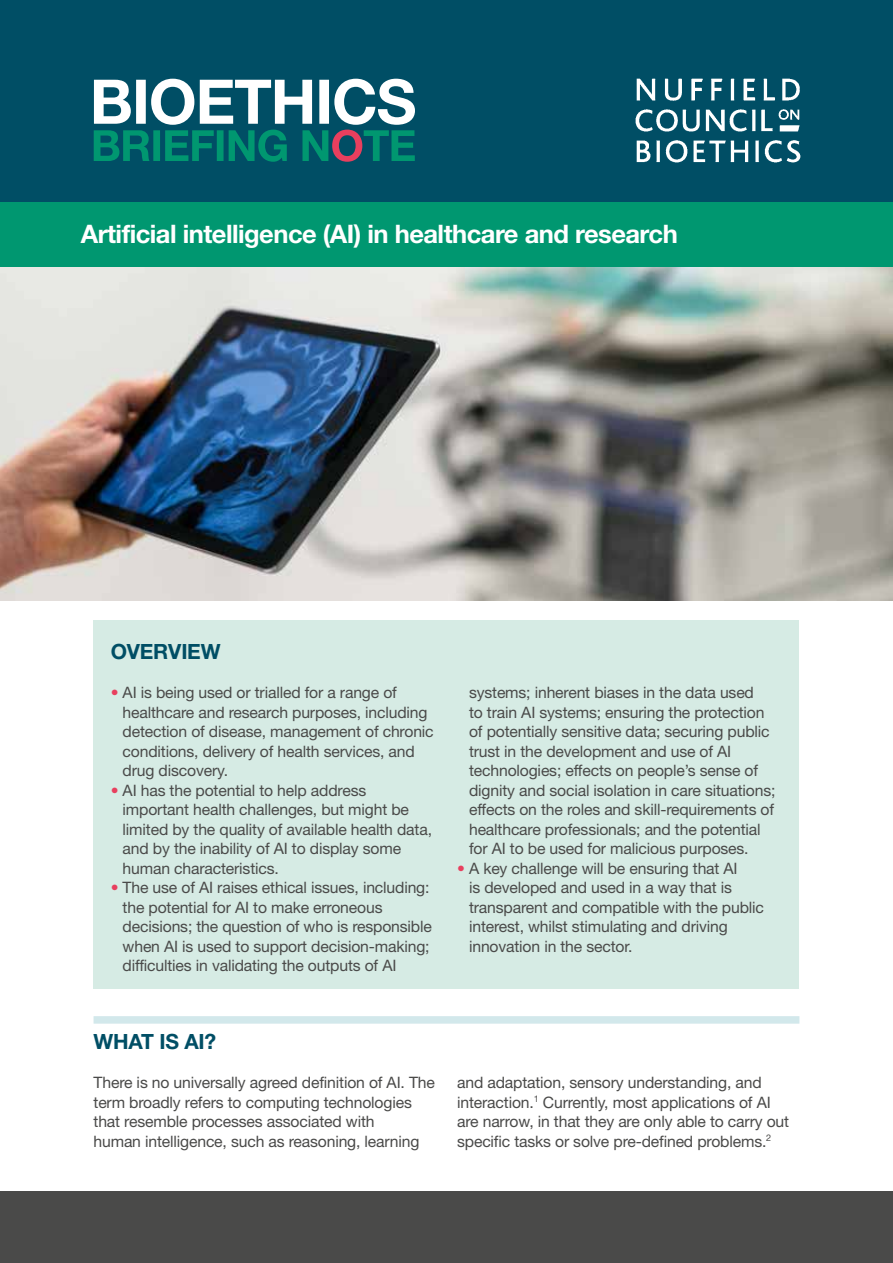
<style>
.page{position:relative;width:893px;height:1263px;background:#fff}
.page>*{position:absolute;margin:0;border:0;box-sizing:border-box;transform-origin:0 0}
.t1{font:700 25.5px "Helvetica Neue LT Pro";letter-spacing:-.02em;color:#fff}
.t2{font:700 21px "Helvetica Neue LT Pro";letter-spacing:-.01em;color:#004e65}
.t3{font:15.75px/19.5px "Helvetica Neue LT Pro";letter-spacing:-.01em;color:#4a4a49}
.s1{color:#e83f5e}
</style>
<div class="page">
<div style="left:94px;top:620px;width:705px;height:369px;background:#d6ebe4"></div>
<div style="left:94px;top:1016px;width:705px;height:8px;background:#d2e8eb"></div>
<img style="left:0;top:267px;width:893px;height:334px">
<div style="left:0;top:202px;width:893px;height:65px;background:#009770"></div>
<div style="left:0;top:1191px;width:893px;height:72px;background:#4a4a49"></div>
<div style="left:0;top:0;width:893px;height:202px;background:#004e65"></div>
<svg style="left:94px;top:79px;width:321px;height:83px"></svg>
<img style="left:635px;top:78px;width:166px;height:85px">
<h1 class="t1" style="left:81px;top:218px;width:598px">Artificial intelligence (AI) in healthcare and research</h1>
<h2 class="t2" style="left:111px;top:638px;width:111px">OVERVIEW</h2>
<p class="t3" style="left:123px;top:682px;width:313px;text-indent:-12px"><span class="s1">•</span> AI is being used or trialled for a range of healthcare and research purposes, including detection of disease, management of chronic conditions, delivery of health services, and drug discovery.</p>
<p class="t3" style="left:123px;top:780px;width:311px;text-indent:-12px"><span class="s1">•</span> AI has the potential to help address important health challenges, but might be limited by the quality of available health data, and by the inability of AI to display some human characteristics.</p>
<p class="t3" style="left:123px;top:877px;width:311px;text-indent:-12px"><span class="s1">•</span> The use of AI raises ethical issues, including: the potential for AI to make erroneous decisions; the question of who is responsible when AI is used to support decision-making; difficulties in validating the outputs of AI</p>
<p class="t3" style="left:469px;top:682px;width:308px">systems; inherent biases in the data used<br>to train AI systems; ensuring the protection of potentially sensitive data; securing public trust in the development and use of AI technologies; effects on people’s sense of dignity and social isolation in care situations; effects on the roles and skill-requirements of healthcare professionals; and the potential for AI to be used for malicious purposes.</p>
<p class="t3" style="left:469px;top:858px;width:296px;text-indent:-12px"><span class="s1">•</span> A key challenge will be ensuring that AI<br>is developed and used in a way that is transparent and compatible with the public interest, whilst stimulating and driving innovation in the sector.</p>
<h2 class="t2" style="left:94px;top:1028px;width:124px">WHAT IS AI?</h2>
<p class="t3" style="left:94px;top:1072px;width:343px">There is no universally agreed definition of AI. The term broadly refers to computing technologies that resemble processes associated with<br>human intelligence, such as reasoning, learning</p>
<p class="t3" style="left:457px;top:1072px;width:333px">and adaptation, sensory understanding, and interaction.<sup>1</sup> Currently, most applications of AI are narrow, in that they are only able to carry out specific tasks or solve pre-defined problems.<sup>2</sup></p>
</div>
